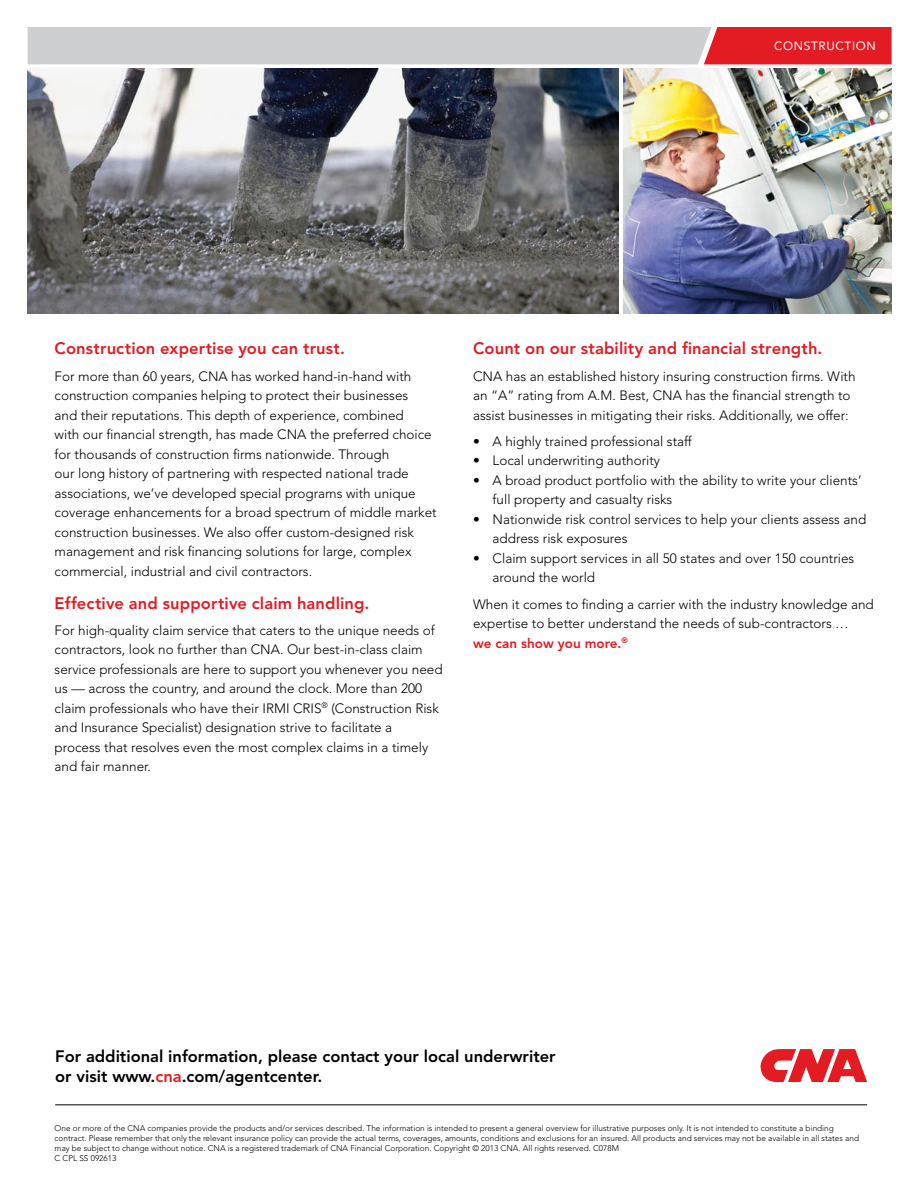
<style>
.page{position:relative;width:918px;height:1188px;background:#fff}
.page>*{position:absolute;margin:0;border:0;box-sizing:border-box;transform-origin:0 0}
.t1{font:800 16.5px "Avenir LT Std";letter-spacing:.01em;color:#e31b23}
.t2{font:800 16.5px/19.8px "Avenir LT Std";color:#000}
.t3{font:300 13.5px/19.5px "Avenir LT Std";color:#000}
.t4{font:12px "Avenir LT Std";letter-spacing:.05em;color:#fff}
.t5{font:300 8.25px/9.9px "Avenir LT Std";color:#000}
.s1{font-weight:800;color:#e31b23}
.s2{color:#e31b23}
</style>
<div class="page">
<svg style="left:761px;top:1049px;width:106px;height:33px"></svg>
<hr style="left:55px;top:1104px;width:812px;height:1px;background:#000">
<svg style="left:28px;top:27px;width:864px;height:37px;background:#d1a9ac"></svg>
<img style="left:28px;top:69px;width:591px;height:244px">
<img style="left:623px;top:69px;width:269px;height:244px">
<p class="t4" style="left:774px;top:39px;width:103px">CONSTRUCTION</p>
<p class="t1" style="left:55px;top:339px;width:292px">Construction expertise you can trust.</p>
<p class="t3" style="left:55px;top:366px;width:384px">For more than 60 years, CNA has worked hand-in-hand with construction companies helping to protect their businesses<br>and their reputations. This depth of experience, combined<br>with our financial strength, has made CNA the preferred choice for thousands of construction firms nationwide. Through<br>our long history of partnering with respected national trade associations, we’ve developed special programs with unique coverage enhancements for a broad spectrum of middle market construction businesses. We also offer custom-designed risk management and risk financing solutions for large, complex commercial, industrial and civil contractors.</p>
<p class="t1" style="left:55px;top:593px;width:316px">Effective and supportive claim handling.</p>
<p class="t3" style="left:55px;top:621px;width:390px">For high-quality claim service that caters to the unique needs of contractors, look no further than CNA. Our best-in-class claim service professionals are here to support you whenever you need us — across the country, and around the clock. More than 200 claim professionals who have their IRMI CRIS<sup>®</sup> (Construction Risk and Insurance Specialist) designation strive to facilitate a<br>process that resolves even the most complex claims in a timely and fair manner.</p>
<p class="t1" style="left:473px;top:339px;width:351px">Count on our stability and financial strength.</p>
<p class="t3" style="left:473px;top:366px;width:384px">CNA has an established history insuring construction firms. With an “A” rating from A.M. Best, CNA has the financial strength to assist businesses in mitigating their risks. Additionally, we offer:</p>
<p class="t3" style="left:473px;top:432px;width:220px">• A highly trained professional staff</p>
<p class="t3" style="left:473px;top:451px;width:189px">• Local underwriting authority</p>
<p class="t3" style="left:493px;top:471px;width:370px;text-indent:-19px">• A broad product portfolio with the ability to write your clients’ full property and casualty risks</p>
<p class="t3" style="left:493px;top:510px;width:375px;text-indent:-19px">• Nationwide risk control services to help your clients assess and address risk exposures</p>
<p class="t3" style="left:493px;top:549px;width:363px;text-indent:-19px">• Claim support services in all 50 states and over 150 countries around the world</p>
<p class="t3" style="left:473px;top:594px;width:402px">When it comes to finding a carrier with the industry knowledge and expertise to better understand the needs of sub-contractors …<br><span class="s1">we can show you more.</span><sup>®</sup></p>
<p class="t2" style="left:55px;top:1047px;width:502px">For additional information, please contact your local underwriter or visit www.<span class="s2">cna</span>.com/agentcenter.</p>
<p class="t5" style="left:55px;top:1124px;width:806px">One or more of the CNA companies provide the products and/or services described. The information is intended to present a general overview for illustrative purposes only. It is not intended to constitute a binding contract. Please remember that only the relevant insurance policy can provide the actual terms, coverages, amounts, conditions and exclusions for an insured. All products and services may not be available in all states and may be subject to change without notice. CNA is a registered trademark of CNA Financial Corporation. Copyright © 2013 CNA. All rights reserved. C078M<br>C CPL SS 092613</p>
</div>
